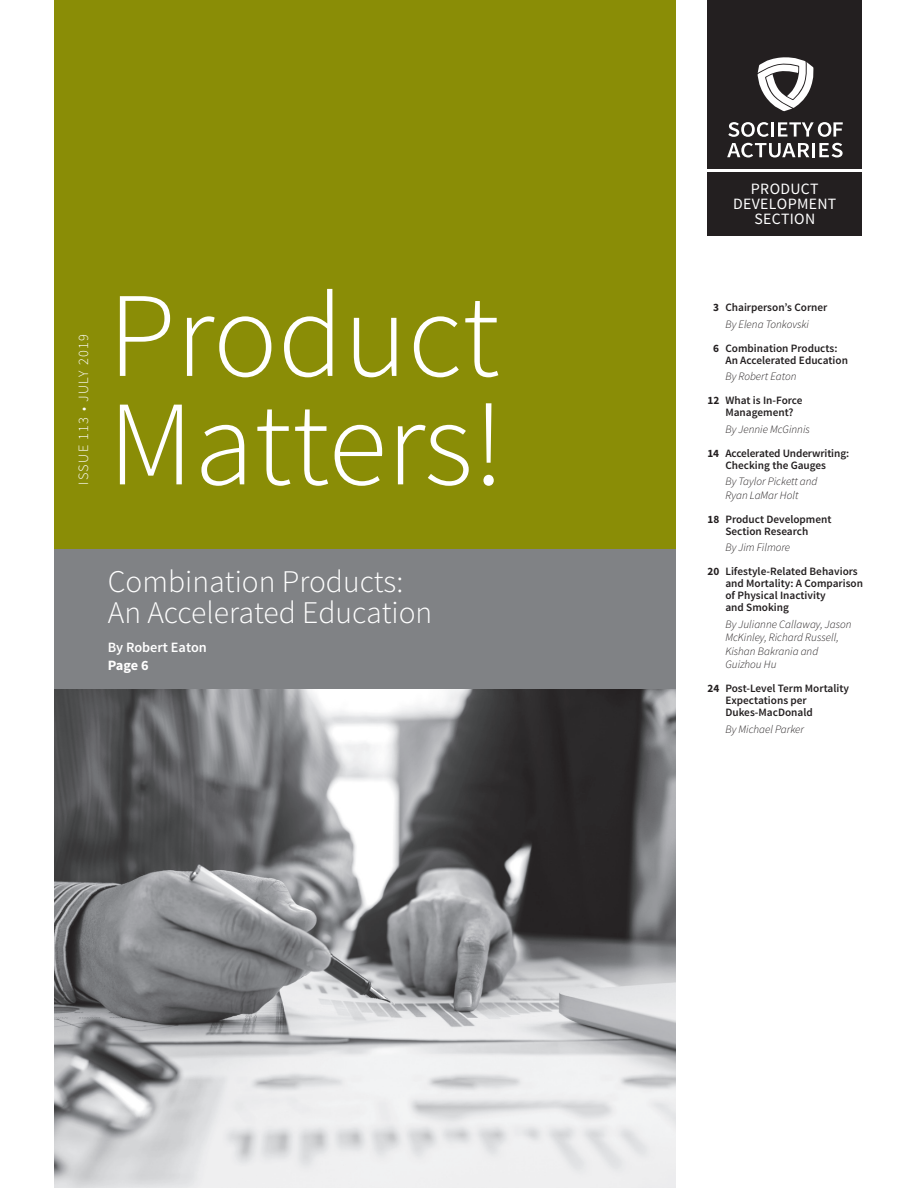
<style>
.page{position:relative;width:918px;height:1188px;background:#fff}
.page>*{position:absolute;margin:0;border:0;box-sizing:border-box;transform-origin:0 0}
.t1{font:300 121.05px "Source Sans Pro";color:#fff}
.t2{font:300 31.5px/31.5px "Source Sans Pro";color:#fff}
.t3{font:15.75px/15px "Source Sans Pro";letter-spacing:.02em;color:#fff;text-align:center}
.t4{font:300 14.25px "Source Sans Pro";letter-spacing:.09em;color:#fff}
.t5{font:600 14.25px "Source Sans Pro";color:#fff}
.t6{font:700 14.25px "Source Sans Pro";color:#fff}
.t7{font:600 11.25px/12px "Source Sans Pro";color:#231f20}
.t8{font:italic 300 11.25px/13.5px "Source Sans Pro";color:#231f20}
.s1{font-weight:700}
.s2{font-weight:300;font-style:italic}
</style>
<div class="page">
<div style="left:54px;top:0;width:621px;height:1188px;background:#8a8d06"></div>
<img style="left:54px;top:688px;width:621px;height:500px">
<div style="left:54px;top:549px;width:621px;height:139px;background:#808285"></div>
<div style="left:707px;top:4px;width:155px;height:232px;background:#231f20"></div>
<svg style="left:758px;top:57px;width:56px;height:54px"></svg>
<svg style="left:728px;top:122px;width:41px;height:15px"></svg>
<hr style="left:771px;top:122px;width:3px;height:15px;background:#fff">
<svg style="left:778px;top:122px;width:65px;height:15px"></svg>
<svg style="left:727px;top:143px;width:82px;height:15px"></svg>
<hr style="left:812px;top:143px;width:3px;height:14px;background:#fff">
<svg style="left:819px;top:143px;width:24px;height:15px"></svg>
<hr style="left:707px;top:169px;width:155px;height:3px;background:#fff">
<p class="t4" style="left:75px;top:485px;width:152px;rotate:-90deg">ISSUE 113 • JULY 2019</p>
<h1 class="t1" style="left:108px;top:262px;width:393px">Product</h1>
<h1 class="t1" style="left:108px;top:371px;width:398px">Matters!</h1>
<h2 class="t2" style="left:108px;top:566px;width:326px">Combination Products:<br>An Accelerated Education</h2>
<p class="t5" style="left:108px;top:638px;width:101px">By Robert Eaton</p>
<p class="t6" style="left:108px;top:656px;width:42px">Page 6</p>
<h3 class="t3" style="left:733px;top:182px;width:105px">PRODUCT<br>DEVELOPMENT<br>SECTION</h3>
<p class="t7" style="left:713px;top:300px;width:116px;line-height:16.5px;text-align:center"><span class="s1">3</span> Chairperson’s Corner<br><span class="s2">By Elena Tonkovski</span></p>
<p class="t7" style="left:725px;top:342px;width:124px;text-indent:-12px"><span class="s1">6</span> Combination Products:<br>An Accelerated Education</p>
<p class="t7" style="left:707px;top:365px;width:97px;line-height:24px;text-indent:18px"><span class="s2">By Robert Eaton<br></span><span class="s1">12</span> What is In-Force</p>
<p class="t7" style="left:725px;top:407px;width:70px">Management?</p>
<p class="t7" style="left:707px;top:417px;width:143px;line-height:24px;text-indent:18px"><span class="s2">By Jennie McGinnis<br></span><span class="s1">14</span> Accelerated Underwriting:</p>
<p class="t7" style="left:725px;top:459px;width:102px">Checking the Gauges</p>
<p class="t8" style="left:725px;top:475px;width:94px">By Taylor Pickett and<br>Ryan LaMar Holt</p>
<p class="t7" style="left:707px;top:513px;width:126px;text-align:center"><span class="s1">18</span> Product Development<br>Section Research</p>
<p class="t7" style="left:707px;top:536px;width:152px;line-height:24px;text-indent:18px"><span class="s2">By Jim Filmore<br></span><span class="s1">20</span> Lifestyle-Related Behaviors</p>
<p class="t7" style="left:725px;top:578px;width:139px">and Mortality: A Comparison of Physical Inactivity<br>and Smoking</p>
<p class="t8" style="left:725px;top:617px;width:128px">By Julianne Callaway, Jason<br>McKinley, Richard Russell,<br>Kishan Bakrania and<br>Guizhou Hu</p>
<p class="t7" style="left:725px;top:683px;width:125px;text-indent:-18px"><span class="s1">24</span> Post-Level Term Mortality<br>Expectations per<br>Dukes-MacDonald</p>
<p class="t8" style="left:725px;top:722px;width:80px">By Michael Parker</p>
</div>
